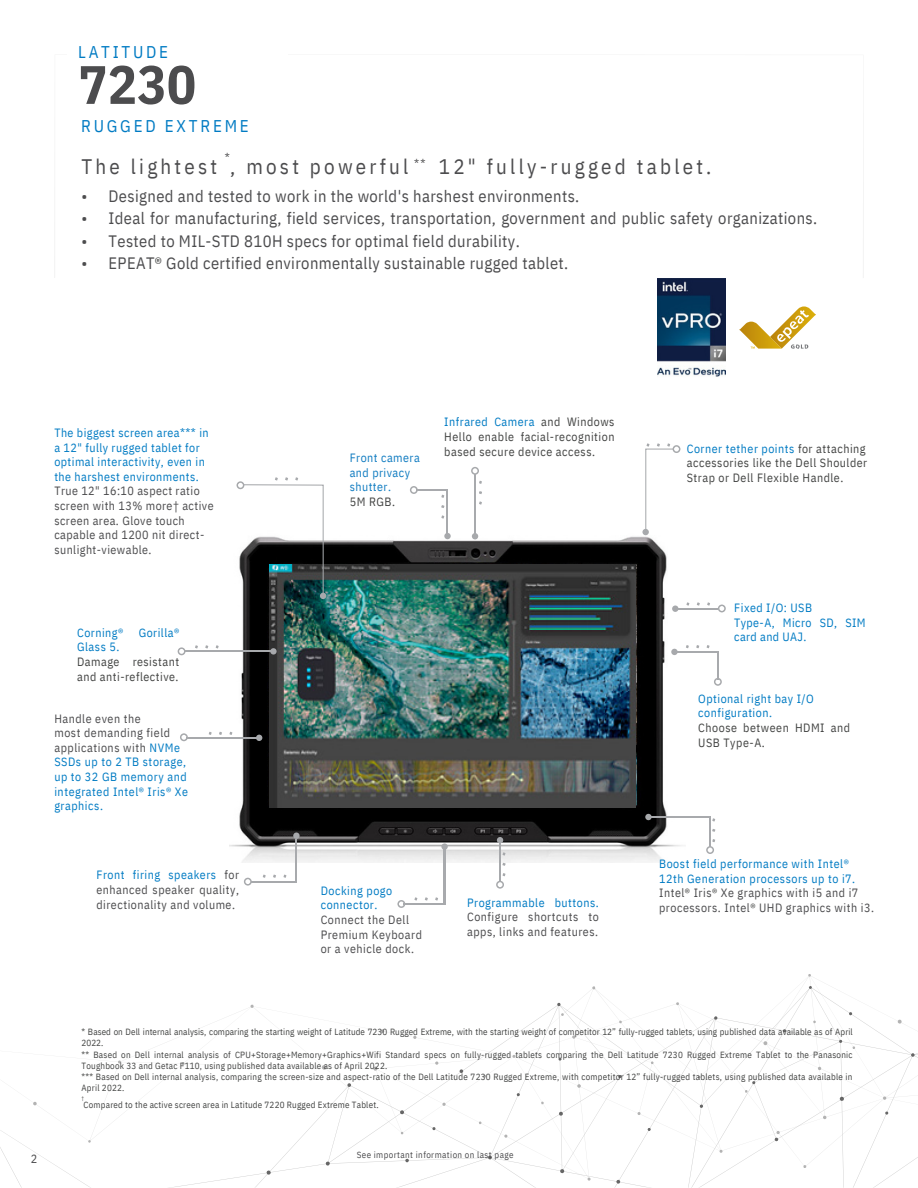
<style>
.page{position:relative;width:918px;height:1188px;background:#fff}
.page>*{position:absolute;margin:0;border:0;box-sizing:border-box;transform-origin:0 0}
.t1{font:700 54px "IBM Plex Sans Cond";color:#4c4c4e}
.t2{font:21px "IBM Plex Sans Cond";letter-spacing:.155em;color:#4c4c4e}
.t3{font:16.95px "IBM Plex Sans Cond";letter-spacing:.165em;color:#007bc3}
.t4{font:16.5px/22.5px "IBM Plex Sans Cond";letter-spacing:.025em;color:#4c4c4e;text-align:justify}
.t5{font:12.3px "IBM Plex Sans Cond";color:#4c4c4e}
.t6{font:12px/14.7px "IBM Plex Sans Cond";letter-spacing:.04em;color:#4c4c4e}
.t7{font:12px/14.7px "IBM Plex Sans Cond";letter-spacing:.045em;color:#434443}
.t8{font:12px/14.7px "IBM Plex Sans Cond";letter-spacing:.045em;color:#007bc3}
.t9{font:12px/14.7px "IBM Plex Sans Cond";letter-spacing:.04em;color:#117cc1}
.t10{font:9px/11.2px "IBM Plex Sans Cond";letter-spacing:.025em;color:#434443}
.t11{font:9px/11.2px "IBM Plex Sans Cond";letter-spacing:.005em;color:#434443}
.t12{font:9px "IBM Plex Sans Cond";letter-spacing:.045em;color:#4c4c4e}
.t13{font:5.25px "IBM Plex Sans Cond";color:#434443}
.s1{color:#434443}
.s2{color:#007bc3}
.s3{color:#4c4c4e}
</style>
<div class="page">
<svg style="left:740px;top:306px;width:76px;height:43px"></svg>
<svg style="left:0;top:974px;width:918px;height:214px"></svg>
<svg style="left:840px;top:1097px;width:4px;height:4px"></svg>
<svg style="left:911px;top:1053px;width:4px;height:4px"></svg>
<svg style="left:714px;top:1016px;width:4px;height:4px"></svg>
<svg style="left:557px;top:1003px;width:4px;height:3px"></svg>
<svg style="left:616px;top:1180px;width:4px;height:4px"></svg>
<svg style="left:559px;top:1112px;width:4px;height:4px"></svg>
<svg style="left:400px;top:1110px;width:4px;height:4px"></svg>
<svg style="left:267px;top:1170px;width:4px;height:5px"></svg>
<svg style="left:560px;top:1169px;width:4px;height:4px"></svg>
<svg style="left:618px;top:1075px;width:4px;height:3px"></svg>
<svg style="left:775px;top:1131px;width:5px;height:10px"></svg>
<svg style="left:326px;top:1162px;width:4px;height:4px"></svg>
<svg style="left:347px;top:1083px;width:4px;height:4px"></svg>
<svg style="left:459px;top:1069px;width:4px;height:4px"></svg>
<svg style="left:488px;top:1156px;width:4px;height:3px"></svg>
<svg style="left:405px;top:1159px;width:4px;height:3px"></svg>
<svg style="left:558px;top:1057px;width:4px;height:4px"></svg>
<svg style="left:432px;top:1127px;width:4px;height:3px"></svg>
<img style="left:658px;top:278px;width:67px;height:99px">
<img style="left:229px;top:516px;width:457px;height:346px">
<img style="left:269px;top:564px;width:367px;height:243px">
<svg style="left:209px;top:732px;width:23px;height:3px"></svg>
<hr style="left:186px;top:737px;width:72px;height:1px;background:#a7a9ac">
<svg style="left:180px;top:733px;width:8px;height:8px"></svg>
<svg style="left:256px;top:735px;width:6px;height:6px"></svg>
<div style="left:270px;top:648px;width:7px;height:7px;background:#a7a9ac;border-radius:50%"></div>
<svg style="left:178px;top:647px;width:8px;height:8px"></svg>
<svg style="left:195px;top:645px;width:24px;height:3px"></svg>
<hr style="left:186px;top:651px;width:84px;height:1px;background:#a7a9ac">
<hr style="left:296px;top:839px;width:1px;height:43px;background:#a8aaad">
<svg style="left:244px;top:878px;width:8px;height:8px"></svg>
<div style="left:293px;top:833px;width:7px;height:6px;background:#a7a9ac;border-radius:50%"></div>
<hr style="left:251px;top:881px;width:45px;height:1px;background:#a7a9ac">
<svg style="left:263px;top:875px;width:23px;height:3px"></svg>
<svg style="left:237px;top:477px;width:89px;height:122px"></svg>
<svg style="left:397px;top:900px;width:8px;height:8px"></svg>
<svg style="left:414px;top:897px;width:24px;height:3px"></svg>
<div style="left:441px;top:843px;width:7px;height:7px;background:#a7a9ac;border-radius:50%"></div>
<hr style="left:444px;top:847px;width:1px;height:58px;background:#a8aaad">
<hr style="left:404px;top:903px;width:41px;height:2px;background:#a7a9ac">
<hr style="left:447px;top:490px;width:1px;height:45px;background:#a8aaad">
<svg style="left:410px;top:486px;width:8px;height:8px"></svg>
<hr style="left:416px;top:489px;width:32px;height:2px;background:#a8aaad">
<div style="left:444px;top:533px;width:7px;height:6px;background:#a7a9ac;border-radius:50%"></div>
<svg style="left:441px;top:495px;width:3px;height:24px"></svg>
<svg style="left:472px;top:533px;width:6px;height:6px"></svg>
<svg style="left:471px;top:467px;width:8px;height:8px"></svg>
<hr style="left:474px;top:475px;width:2px;height:60px;background:#a8aaad">
<svg style="left:479px;top:481px;width:3px;height:24px"></svg>
<svg style="left:497px;top:837px;width:6px;height:6px"></svg>
<hr style="left:500px;top:843px;width:1px;height:38px;background:#a7a9ac">
<svg style="left:496px;top:852px;width:10px;height:37px"></svg>
<svg style="left:642px;top:444px;width:38px;height:91px"></svg>
<hr style="left:650px;top:816px;width:60px;height:2px;background:#a8aaad">
<div style="left:645px;top:814px;width:7px;height:6px;background:#a7a9ac;border-radius:50%"></div>
<hr style="left:710px;top:816px;width:1px;height:31px;background:#a8aaad">
<svg style="left:706px;top:818px;width:9px;height:36px"></svg>
<hr style="left:676px;top:651px;width:42px;height:1px;background:#a8aaad">
<div style="left:671px;top:649px;width:7px;height:6px;background:#a7a9ac;border-radius:50%"></div>
<svg style="left:686px;top:645px;width:36px;height:41px"></svg>
<svg style="left:686px;top:603px;width:24px;height:3px"></svg>
<svg style="left:718px;top:605px;width:8px;height:7px"></svg>
<hr style="left:675px;top:608px;width:43px;height:1px;background:#a8aaad">
<div style="left:672px;top:606px;width:7px;height:6px;background:#a7a9ac;border-radius:50%"></div>
<p class="t3" style="left:78px;top:40px;width:91px">LATITUDE</p>
<p class="t1" style="left:78px;top:49px;width:119px">7230</p>
<p class="t3" style="left:81px;top:115px;width:169px">RUGGED EXTREME</p>
<p class="t5" style="left:225px;top:150px;width:7px">*</p>
<p class="t5" style="left:414px;top:155px;width:13px">**</p>
<p class="t2" style="left:82px;top:153px;width:137px">The lightest</p>
<p class="t2" style="left:230px;top:153px;width:180px">, most powerful</p>
<p class="t2" style="left:439px;top:153px;width:274px">12" fully-rugged tablet.</p>
<p class="t4" style="left:82px;top:184px;width:7px">• • • •</p>
<p class="t4" style="left:109px;top:184px;width:472px">Designed and tested to work in the world's harshest environments.</p>
<p class="t4" style="left:109px;top:207px;width:710px">Ideal for manufacturing, field services, transportation, government and public safety organizations.<br>Tested to MIL-STD 810H specs for optimal field durability.</p>
<p class="t4" style="left:109px;top:252px;width:461px">EPEAT<span class="s1">®</span> Gold certified environmentally sustainable rugged tablet.</p>
<p class="t6" style="left:54px;top:425px;width:161px"><span class="s2">The biggest screen area*** in a 12" fully rugged tablet for optimal interactivity, even in the harshest environments.<br></span>True 12" 16:10 aspect ratio screen with 13% more† active screen area. Glove touch capable and 1200 nit direct&shy;sunlight-viewable.</p>
<p class="t8" style="left:77px;top:625px;width:48px">Corning®</p>
<p class="t8" style="left:139px;top:625px;width:42px">Gorilla®</p>
<p class="t8" style="left:77px;top:639px;width:44px">Glass 5.</p>
<p class="t7" style="left:77px;top:654px;width:104px">Damage resistant and anti-reflective.</p>
<p class="t6" style="left:54px;top:711px;width:88px">Handle even the</p>
<p class="t8" style="left:54px;top:725px;width:135px"><span class="s3">most demanding field applications with</span> NVMe<br>SSDs up to 2 TB storage, up to 32 GB memory and integrated Intel® Iris® Xe graphics.</p>
<p class="t6" style="left:96px;top:868px;width:144px;text-align:justify"><span class="s2">Front firing speakers</span> for enhanced speaker quality, directionality and volume.</p>
<p class="t9" style="left:350px;top:450px;width:72px">Front camera and privacy shutter.</p>
<p class="t7" style="left:350px;top:494px;width:47px">5M RGB.</p>
<p class="t7" style="left:444px;top:414px;width:172px;text-align:justify"><span class="s2">Infrared Camera</span> and Windows Hello enable facial-recognition based secure device access.</p>
<p class="t8" style="left:321px;top:883px;width:73px">Docking pogo connector.</p>
<p class="t6" style="left:321px;top:912px;width:103px">Connect the Dell<br>Premium Keyboard or a vehicle dock.</p>
<p class="t6" style="left:467px;top:895px;width:133px;text-align:justify"><span class="s2">Programmable buttons.<br></span>Configure shortcuts to apps, links and features.</p>
<p class="t7" style="left:687px;top:441px;width:182px"><span class="s2">Corner tether points</span> for attaching accessories like the Dell Shoulder<br>Strap or Dell Flexible Handle.</p>
<p class="t8" style="left:734px;top:600px;width:79px">Fixed I/O: USB</p>
<p class="t8" style="left:734px;top:615px;width:133px">Type-A, Micro SD, SIM card and UAJ.</p>
<p class="t8" style="left:698px;top:691px;width:117px">Optional right bay I/O configuration.</p>
<p class="t7" style="left:698px;top:720px;width:153px">Choose between HDMI and<br>USB Type-A.</p>
<p class="t6" style="left:659px;top:856px;width:216px"><span class="s2">Boost field performance with Intel® 12th Generation processors up to i7.<br></span>Intel<span class="s1">®</span> Iris<span class="s1">®</span> Xe graphics with i5 and i7 processors. Intel<span class="s1">®</span> UHD graphics with i3.</p>
<p class="t6" style="left:31px;top:1151px;width:8px">2</p>
<p class="t11" style="left:82px;top:1026px;width:773px">* Based on Dell internal analysis, comparing the starting weight of Latitude 7230 Rugged Extreme, with the starting weight of competitor 12” fully-rugged tablets, using published data available as of April<br>2022.</p>
<p class="t10" style="left:82px;top:1049px;width:773px">** Based on Dell internal analysis of CPU+Storage+Memory+Graphics+Wifi Standard specs on fully-rugged tablets comparing the Dell Latitude 7230 Rugged Extreme Tablet to the Panasonic<br>Toughbook 33 and Getac F110, using published data available as of April 2022.</p>
<p class="t10" style="left:82px;top:1071px;width:773px">*** Based on Dell internal analysis, comparing the screen-size and aspect-ratio of the Dell Latitude 7230 Rugged Extreme, with competitor 12” fully-rugged tablets, using published data available in<br>April 2022.</p>
<p class="t13" style="left:82px;top:1095px;width:4px">†</p>
<p class="t10" style="left:84px;top:1099px;width:297px">Compared to the active screen area in Latitude 7220 Rugged Extreme Tablet.</p>
<p class="t12" style="left:357px;top:1149px;width:158px">See important information on last page</p>
</div>
